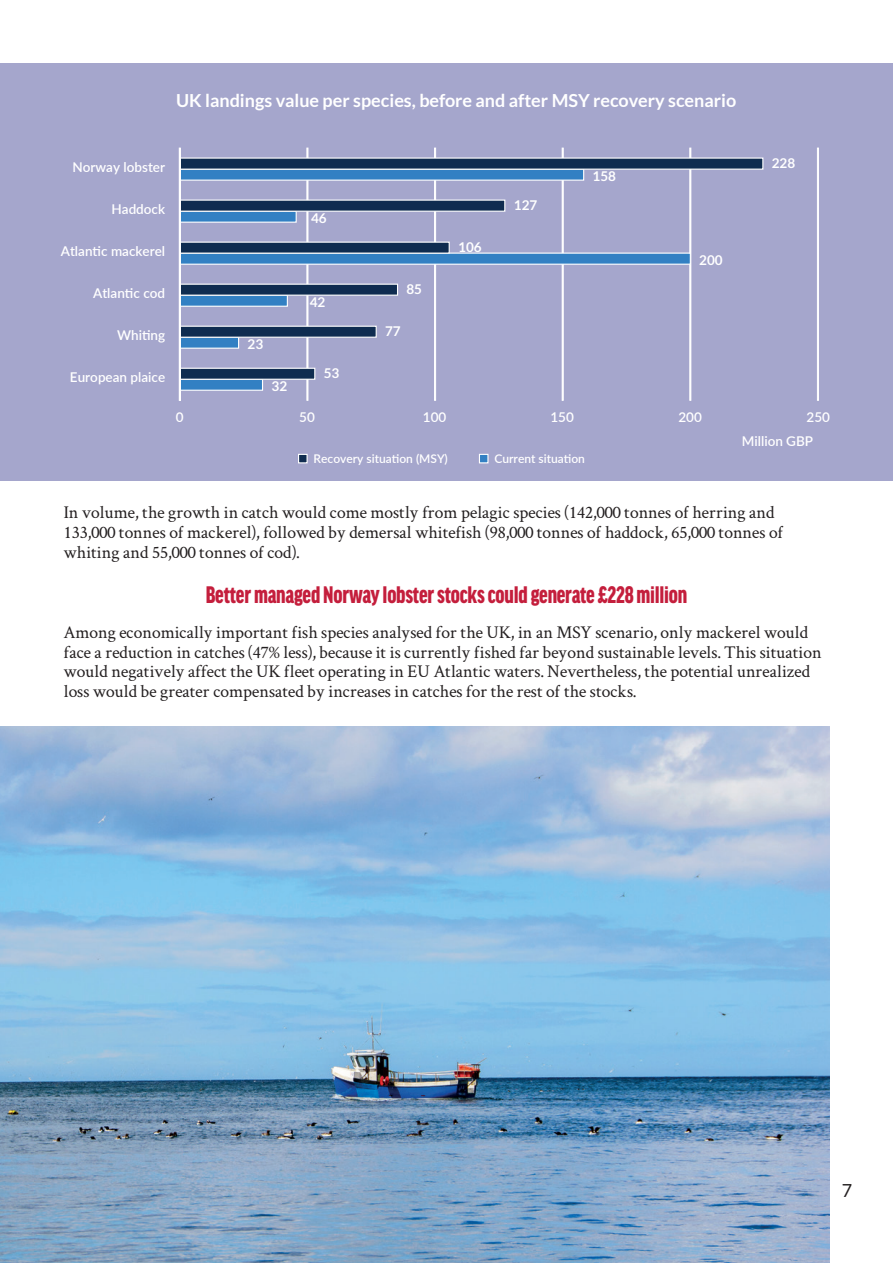
<style>
.page{position:relative;width:893px;height:1263px;background:#fff}
.page>*{position:absolute;margin:0;border:0;box-sizing:border-box;transform-origin:0 0}
.t1{font:900 condensed 25.5px "Good Headline OT";letter-spacing:-.01em;color:#c41e3c;scale:.9 1}
.t2{font:18px/19.8px "Crimson Text";color:#231f20}
.t3{font:700 18px "Lato";color:#fff}
.t4{font:18px "Lato";color:#231f20}
.t5{font:600 13.5px "Lato";color:#fff}
.t6{font:700 13.5px "Lato";color:#fff}
.t7{font:600 12px "Lato";color:#fff}
</style>
<div class="page">
<img style="left:0;top:726px;width:829px;height:537px">
<div style="left:0;top:64px;width:893px;height:417px;background:#a5a6cc"></div>
<div style="left:307px;top:148px;width:1px;height:252px;border:1px solid #fff"></div>
<div style="left:434px;top:148px;width:2px;height:252px;border:1px solid #fff"></div>
<div style="left:562px;top:148px;width:1px;height:252px;border:1px solid #fff"></div>
<div style="left:690px;top:148px;width:1px;height:252px;border:1px solid #fff"></div>
<div style="left:817px;top:148px;width:2px;height:252px;border:1px solid #fff"></div>
<svg style="left:181px;top:380px;width:510px;height:11px"></svg>
<svg style="left:181px;top:157px;width:583px;height:223px"></svg>
<div style="left:179px;top:148px;width:2px;height:252px;border:1px solid #fff"></div>
<div style="left:299px;top:454px;width:8px;height:9px;background:#0f2c50"></div>
<div style="left:298px;top:454px;width:10px;height:9px;border:1px solid #fff"></div>
<div style="left:479px;top:454px;width:9px;height:9px;background:#3280c3"></div>
<div style="left:479px;top:454px;width:9px;height:9px;border:1px solid #fff"></div>
<p class="t3" style="left:176px;top:90px;width:562px">UK landings value per species, before and after MSY recovery scenario</p>
<p class="t5" style="left:72px;top:157px;width:94px">Norway lobster</p>
<p class="t6" style="left:593px;top:168px;width:25px">158</p>
<p class="t6" style="left:772px;top:156px;width:25px">228</p>
<p class="t5" style="left:112px;top:199px;width:55px">Haddock</p>
<p class="t6" style="left:311px;top:210px;width:17px">46</p>
<p class="t6" style="left:514px;top:198px;width:25px">127</p>
<p class="t5" style="left:61px;top:241px;width:106px">Atlantic mackerel</p>
<p class="t6" style="left:458px;top:240px;width:25px">106</p>
<p class="t6" style="left:699px;top:252px;width:25px">200</p>
<p class="t5" style="left:93px;top:283px;width:74px">Atlantic cod</p>
<p class="t6" style="left:310px;top:294px;width:17px">42</p>
<p class="t6" style="left:406px;top:282px;width:17px">85</p>
<p class="t5" style="left:117px;top:325px;width:50px">Whiting</p>
<p class="t6" style="left:248px;top:336px;width:17px">23</p>
<p class="t6" style="left:385px;top:324px;width:17px">77</p>
<p class="t5" style="left:70px;top:367px;width:97px">European plaice</p>
<p class="t6" style="left:272px;top:378px;width:17px">32</p>
<p class="t6" style="left:324px;top:366px;width:17px">53</p>
<p class="t5" style="left:176px;top:407px;width:9px">0</p>
<p class="t5" style="left:299px;top:407px;width:17px">50</p>
<p class="t5" style="left:423px;top:407px;width:25px">100</p>
<p class="t5" style="left:550px;top:407px;width:25px">150</p>
<p class="t5" style="left:678px;top:407px;width:25px">200</p>
<p class="t5" style="left:807px;top:407px;width:25px">250</p>
<p class="t5" style="left:742px;top:431px;width:73px">Million GBP</p>
<p class="t7" style="left:314px;top:450px;width:136px">Recovery situation (MSY)</p>
<p class="t7" style="left:494px;top:450px;width:92px">Current situation</p>
<p class="t2" style="left:64px;top:501px;width:721px">In volume, the growth in catch would come mostly from pelagic species (142,000 tonnes of herring and<br>133,000 tonnes of mackerel), followed by demersal whitefish (98,000 tonnes of haddock, 65,000 tonnes of whiting and 55,000 tonnes of cod).</p>
<h1 class="t1" style="left:206px;top:582px;width:537px">Better managed Norway lobster stocks could generate £228 million</h1>
<p class="t2" style="left:64px;top:621px;width:759px">Among economically important fish species analysed for the UK, in an MSY scenario, only mackerel would face a reduction in catches (47% less), because it is currently fished far beyond sustainable levels. This situation would negatively affect the UK fleet operating in EU Atlantic waters. Nevertheless, the potential unrealized loss would be greater compensated by increases in catches for the rest of the stocks.</p>
<p class="t4" style="left:842px;top:1181px;width:12px">7</p>
</div>
